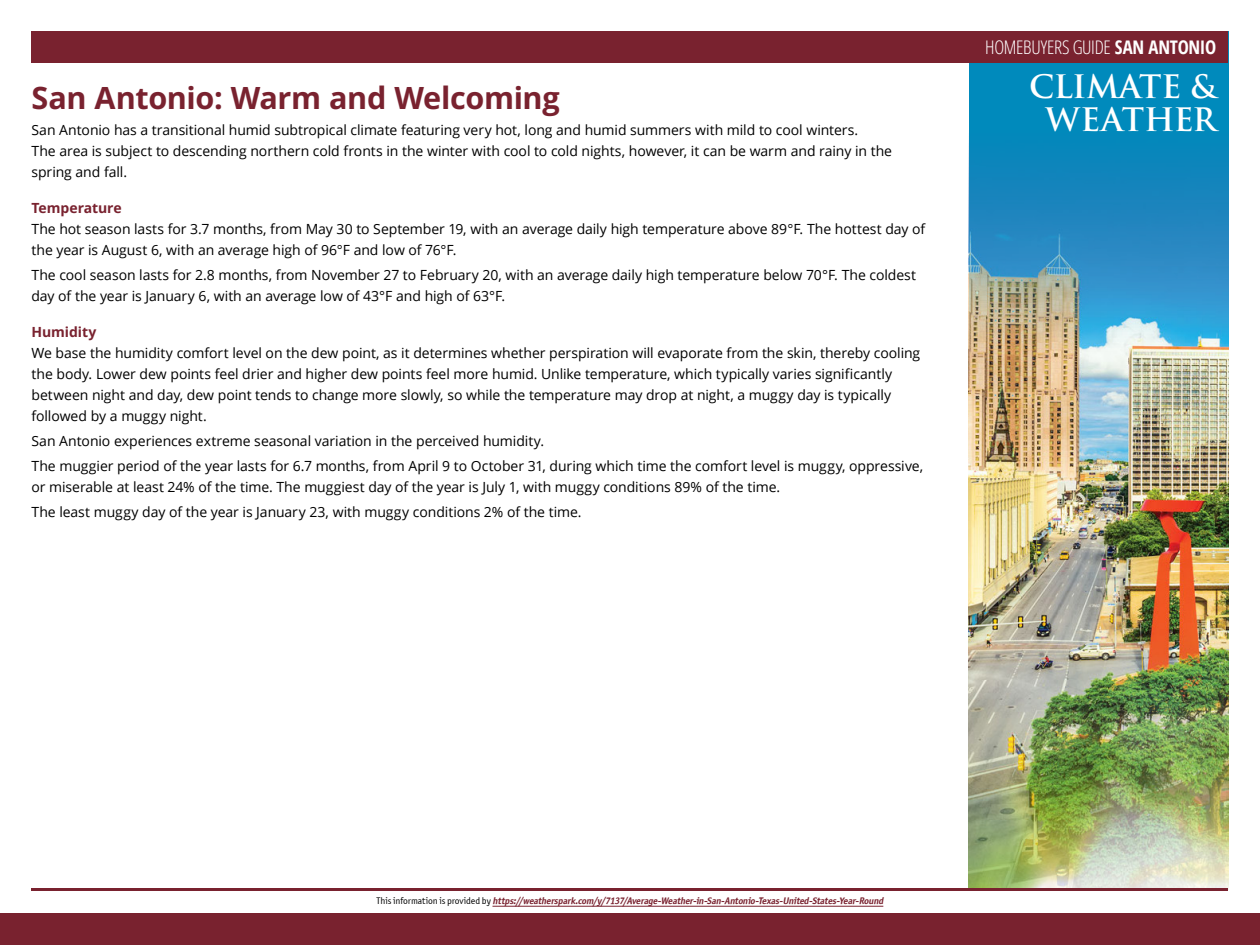
<style>
.page{position:relative;width:1260px;height:945px;background:#fff}
.page>*{position:absolute;margin:0;border:0;box-sizing:border-box;transform-origin:0 0}
.t1{font:700 31.5px/33.2px "Trajan Pro";letter-spacing:-.015em;color:#fff;text-align:center}
.t2{font:700 30.62px "Open Sans";letter-spacing:-.015em;color:#79222f}
.t3{font:300 18.72px "Open Sans Condensed";letter-spacing:-.015em;color:#fff}
.t4{font:14px/21px "Open Sans";letter-spacing:-.005em;color:#000}
.t5{font:700 14px "Open Sans";letter-spacing:-.01em;color:#79222f}
.t6{font:italic 9.62px "Officina Sans ITCTT Bold";color:#79222f}
.s1{font-family:"Open Sans";font-weight:700;font-stretch:condensed}
.s2{font-family:"Officina Sans ITCTT Book";font-style:normal;color:#000}
</style>
<div class="page">
<img style="left:969px;top:63px;width:259px;height:825px">
<hr style="left:492px;top:906px;width:391px;height:1px;background:#79222f">
<div style="left:32px;top:32px;width:1196px;height:31px;background:#79222f"></div>
<hr style="left:32px;top:888px;width:1196px;height:3px;background:#79222f">
<div style="left:0;top:914px;width:1260px;height:31px;background:#79222f"></div>
<h2 class="t2" style="left:32px;top:77px;width:530px">San Antonio: Warm and Welcoming</h2>
<p class="t4" style="left:32px;top:119px;width:862px">San Antonio has a transitional humid subtropical climate featuring very hot, long and humid summers with mild to cool winters.<br>The area is subject to descending northern cold fronts in the winter with cool to cold nights, however, it can be warm and rainy in the spring and fall.</p>
<p class="t5" style="left:32px;top:198px;width:92px">Temperature</p>
<p class="t4" style="left:32px;top:218px;width:895px">The hot season lasts for 3.7 months, from May 30 to September 19, with an average daily high temperature above 89°F. The hottest day of the year is August 6, with an average high of 96°F and low of 76°F.</p>
<p class="t4" style="left:32px;top:264px;width:886px">The cool season lasts for 2.8 months, from November 27 to February 20, with an average daily high temperature below 70°F. The coldest day of the year is January 6, with an average low of 43°F and high of 63°F.</p>
<p class="t5" style="left:32px;top:323px;width:66px">Humidity</p>
<p class="t4" style="left:32px;top:342px;width:890px">We base the humidity comfort level on the dew point, as it determines whether perspiration will evaporate from the skin, thereby cooling the body. Lower dew points feel drier and higher dew points feel more humid. Unlike temperature, which typically varies significantly between night and day, dew point tends to change more slowly, so while the temperature may drop at night, a muggy day is typically followed by a muggy night.</p>
<p class="t4" style="left:32px;top:428px;width:893px;line-height:24.9px">San Antonio experiences extreme seasonal variation in the perceived humidity.<br>The muggier period of the year lasts for 6.7 months, from April 9 to October 31, during which time the comfort level is muggy, oppressive,</p>
<p class="t4" style="left:32px;top:474px;width:750px;line-height:24.9px">or miserable at least 24% of the time. The muggiest day of the year is July 1, with muggy conditions 89% of the time.<br>The least muggy day of the year is January 23, with muggy conditions 2% of the time.</p>
<h3 class="t3" style="left:985px;top:34px;width:232px">HOMEBUYERS GUIDE <span class="s1">SAN ANTONIO</span></h3>
<h1 class="t1" style="left:1029px;top:70px;width:188px">CLIMATE &amp;<br>WEATHER</h1>
<p class="t6" style="left:377px;top:895px;width:510px"><span class="s2">T h i s i n f o r m a t i o n i s p r o v i d e d b y</span> https://weatherspark.com/y/7137/Average-Weather-in-San-Antonio-Texas-United-States-Year-Round</p>
</div>
